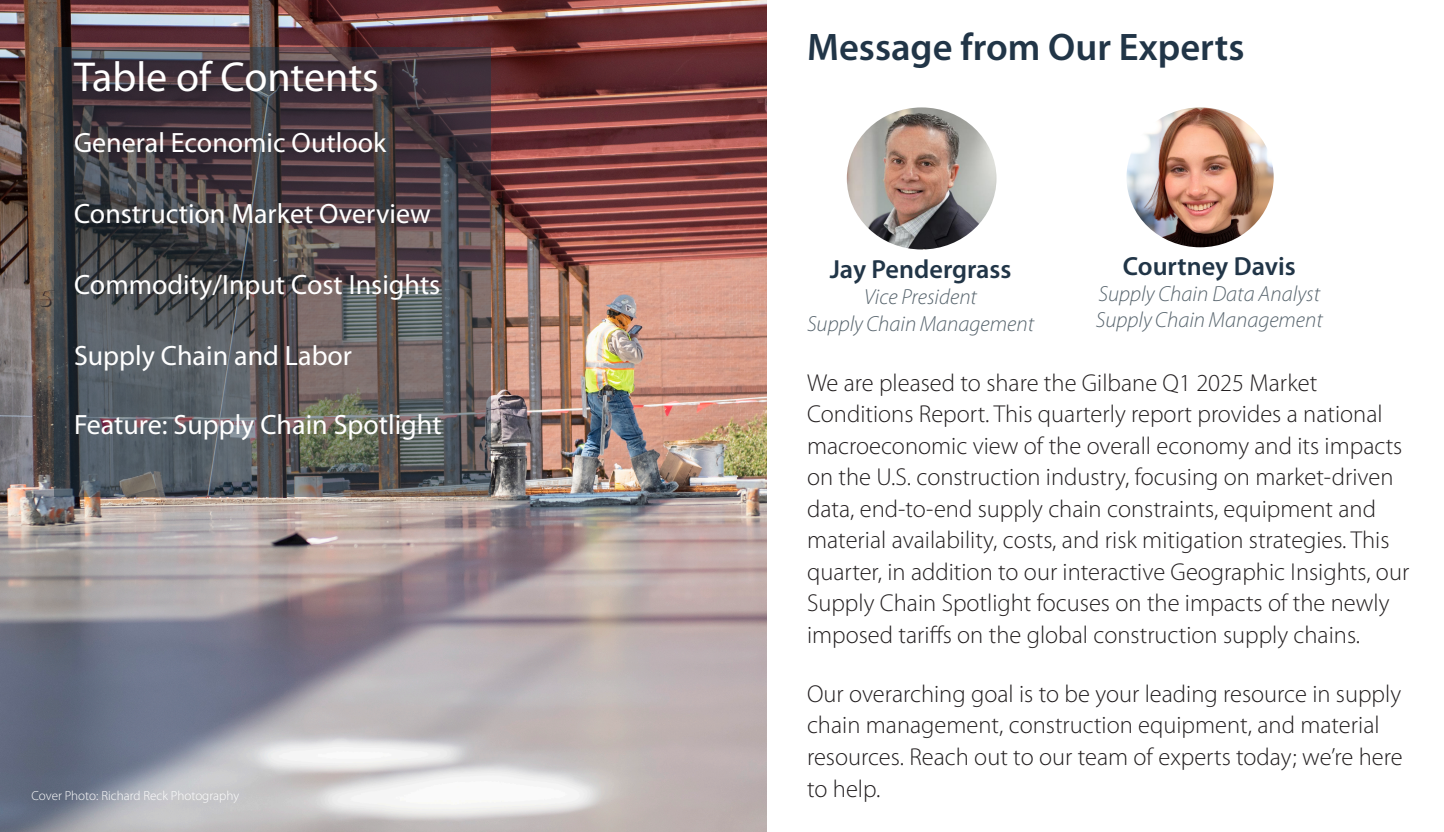
<style>
.page{position:relative;width:1444px;height:832px;background:#fff}
.page>*{position:absolute;margin:0;border:0;box-sizing:border-box;transform-origin:0 0}
.t1{font:42px "Myriad Pro";color:#fff}
.t2{font:600 38.5px "Myriad Pro";color:#213547}
.t3{font:28px "Myriad Pro";color:#fff}
.t4{font:600 26.25px "Myriad Pro";color:#213547}
.Body_standard{font:300 24.5px/31.5px "Myriad Pro";color:#231f20}
.t5{font:italic 300 21.88px "Myriad Pro";color:#58656e}
.t6{font:300 13.12px "Myriad Pro";color:#fff}
</style>
<div class="page">
<img style="left:0;top:0;width:766px;height:831px">
<img style="left:847px;top:108px;width:149px;height:141px">
<div style="left:842px;top:103px;width:159px;height:151px;border:4px solid #fff;border-radius:50%"></div>
<img style="left:1127px;top:108px;width:146px;height:138px">
<div style="left:1122px;top:103px;width:156px;height:148px;border:4px solid #fff;border-radius:50%"></div>
<svg style="left:55px;top:47px;width:436px;height:449px;background:#504c50"></svg>
<p class="t1" style="left:74px;top:51px;width:306px">Table of Contents</p>
<p class="t3" style="left:74px;top:125px;width:314px">General Economic Outlook</p>
<p class="t3" style="left:74px;top:196px;width:358px">Construction Market Overview</p>
<p class="t3" style="left:74px;top:267px;width:368px">Commodity/Input Cost Insights</p>
<p class="t3" style="left:74px;top:338px;width:280px">Supply Chain and Labor</p>
<p class="t3" style="left:74px;top:407px;width:369px">Feature: Supply Chain Spotlight</p>
<p class="t6" style="left:32px;top:787px;width:209px">Cover Photo: Richard Reck Photography</p>
<p class="t2" style="left:807px;top:23px;width:439px">Message from Our Experts</p>
<p class="t4" style="left:830px;top:252px;width:183px">Jay Pendergrass</p>
<p class="t5" style="left:864px;top:284px;width:114px">Vice President</p>
<p class="t5" style="left:807px;top:310px;width:229px">Supply Chain Management</p>
<p class="t4" style="left:1123px;top:249px;width:174px">Courtney Davis</p>
<p class="t5" style="left:1098px;top:280px;width:223px">Supply Chain Data Analyst</p>
<p class="t5" style="left:1096px;top:307px;width:229px">Supply Chain Management</p>
<p class="Body_standard" style="left:807px;top:366px;width:604px">We are pleased to share the Gilbane Q1 2025 Market Conditions Report. This quarterly report provides a national macroeconomic view of the overall economy and its impacts on the U.S. construction industry, focusing on market-driven data, end-to-end supply chain constraints, equipment and material availability, costs, and risk mitigation strategies. This quarter, in addition to our interactive Geographic Insights, our Supply Chain Spotlight focuses on the impacts of the newly imposed tariffs on the global construction supply chains.</p>
<p class="Body_standard" style="left:807px;top:677px;width:597px">Our overarching goal is to be your leading resource in supply chain management, construction equipment, and material resources. Reach out to our team of experts today; we’re here to help.</p>
</div>
